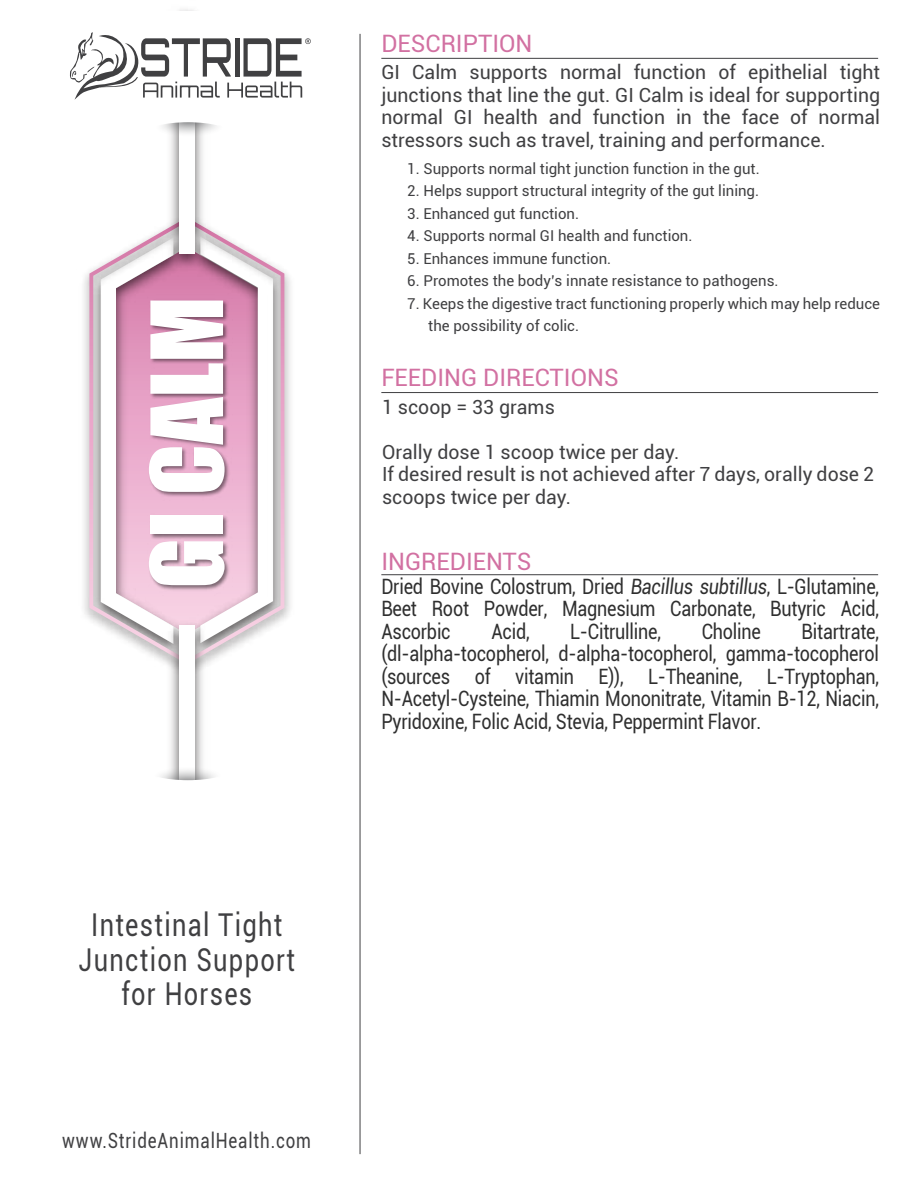
<style>
.page{position:relative;width:918px;height:1188px;background:#fff}
.page>*{position:absolute;margin:0;border:0;box-sizing:border-box;transform-origin:0 0}
.t1{font:91.95px "Impact";color:#fff}
.t2{font:31.5px/34.5px "Roboto";letter-spacing:.05em;color:#404042;text-align:center;scale:.81 1}
.t3{font:24px "Roboto";color:#d271a2}
.t4{font:21.15px/22.5px "Roboto";letter-spacing:-.01em;color:#2f2f2f;text-align:justify;scale:.85 1}
.t5{font:21px "Roboto";letter-spacing:.05em;color:#404042;scale:.81 1}
.t6{font:19.5px/22.5px "Roboto";color:#404042}
.t7{font:15px/22.5px "Roboto";color:#404042}
.s1{font-style:italic}
</style>
<div class="page">
<img style="left:84px;top:272px;width:207px;height:347px">
<svg style="left:89px;top:229px;width:195px;height:432px"></svg>
<img style="left:163px;top:9px;width:48px;height:752px">
<div style="left:179px;top:626px;width:16px;height:171px;background:#fff"></div>
<div style="left:179px;top:12px;width:16px;height:242px;background:#fff"></div>
<svg style="left:160px;top:761px;width:55px;height:20px"></svg>
<img style="left:138px;top:294px;width:123px;height:302px">
<div style="left:99px;top:12px;width:181px;height:74px;background:#fff"></div>
<svg style="left:70px;top:32px;width:241px;height:109px"></svg>
<hr style="left:360px;top:34px;width:1px;height:1120px;background:#404042">
<hr style="left:381px;top:392px;width:497px;height:1px;background:#404042">
<hr style="left:381px;top:58px;width:497px;height:1px;background:#404042">
<hr style="left:381px;top:574px;width:497px;height:1px;background:#404042">
<h1 class="t1" style="left:116px;top:588px;width:293px;rotate:-90deg">GI CALM</h1>
<p class="t3" style="left:381px;top:26px;width:153px">DESCRIPTION</p>
<p class="t6" style="left:381px;top:60px;width:500px;text-align:justify">GI Calm supports normal function of epithelial tight junctions that line the gut. GI Calm is ideal for supporting normal GI health and function in the face of normal stressors such as travel, training and performance.</p>
<p class="t7" style="left:407px;top:157px;width:354px">1. Supports normal tight junction function in the gut.</p>
<p class="t7" style="left:407px;top:179px;width:353px">2. Helps support structural integrity of the gut lining.</p>
<p class="t7" style="left:407px;top:202px;width:173px">3. Enhanced gut function.</p>
<p class="t7" style="left:407px;top:224px;width:287px">4. Supports normal GI health and function.</p>
<p class="t7" style="left:407px;top:247px;width:205px">5. Enhances immune function.</p>
<p class="t7" style="left:407px;top:269px;width:373px">6. Promotes the body’s innate resistance to pathogens.</p>
<p class="t7" style="left:428px;top:292px;width:453px;text-indent:-21px">7. Keeps the digestive tract functioning properly which may help reduce the possibility of colic.</p>
<p class="t3" style="left:381px;top:360px;width:239px">FEEDING DIRECTIONS</p>
<p class="t6" style="left:382px;top:395px;width:174px">1 scoop = 33 grams</p>
<p class="t6" style="left:382px;top:440px;width:494px">Orally dose 1 scoop twice per day.<br>If desired result is not achieved after 7 days, orally dose 2 scoops twice per day.</p>
<p class="t3" style="left:381px;top:545px;width:152px">INGREDIENTS</p>
<p class="t4" style="left:381px;top:574px;width:587px">Dried Bovine Colostrum, Dried <span class="s1">Bacillus subtillus</span>, L-Glutamine, Beet Root Powder, Magnesium Carbonate, Butyric Acid, Ascorbic</p>
<p class="t4" style="left:381px;top:619px;width:587px;text-indent:420px">Bitartrate, (dl-alpha-tocopherol, d-alpha-tocopherol, gamma-tocopherol (sources of vitamin E)), L-Theanine, L-Tryptophan, N-Acetyl-Cysteine, Thiamin Mononitrate, Vitamin B-12, Niacin, Pyridoxine, Folic Acid, Stevia, Peppermint Flavor.</p>
<p class="t4" style="left:491px;top:619px;width:46px">Acid,</p>
<p class="t4" style="left:570px;top:619px;width:108px">L-Citrulline,</p>
<p class="t4" style="left:702px;top:619px;width:71px">Choline</p>
<h2 class="t2" style="left:79px;top:906px;width:269px">Intestinal Tight<br>Junction Support for Horses</h2>
<p class="t5" style="left:62px;top:1126px;width:309px">www.StrideAnimalHealth.com</p>
</div>
